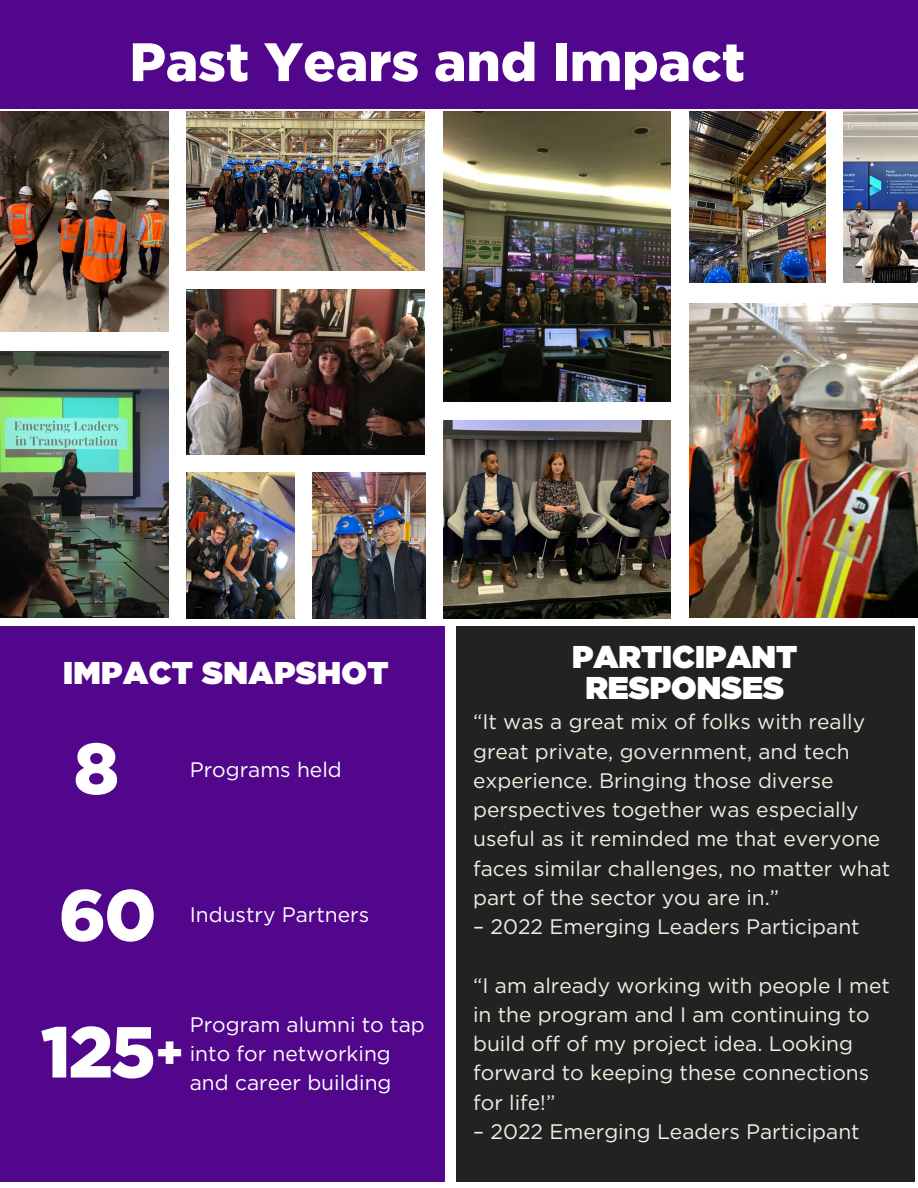
<style>
.page{position:relative;width:918px;height:1188px;background:#fff}
.page>*{position:absolute;margin:0;border:0;box-sizing:border-box;transform-origin:0 0}
.t1{font:900 72px "Gotham";color:#fff}
.t2{font:900 54px "Gotham";color:#fff}
.t3{font:900 43.5px "Gotham";color:#fff}
.t4{font:900 31.5px/31.5px "Gotham";color:#fff;text-align:center}
.t5{font:21px/29.2px "Gotham";color:#f3ede0}
.t6{font:21px/29.2px "Gotham";color:#fff}
</style>
<div class="page">
<div style="left:456px;top:626px;width:459px;height:556px;background:#222"></div>
<div style="left:0;top:626px;width:445px;height:556px;background:#52068c"></div>
<div style="left:0;top:0;width:918px;height:109px;background:#52068c"></div>
<img style="left:0;top:112px;width:169px;height:219px">
<img style="left:0;top:351px;width:169px;height:267px">
<img style="left:186px;top:112px;width:239px;height:159px">
<img style="left:186px;top:289px;width:239px;height:165px">
<img style="left:186px;top:473px;width:109px;height:145px">
<img style="left:312px;top:473px;width:113px;height:145px">
<img style="left:443px;top:112px;width:227px;height:289px">
<img style="left:689px;top:304px;width:229px;height:314px">
<img style="left:689px;top:112px;width:136px;height:170px">
<img style="left:443px;top:421px;width:227px;height:197px">
<img style="left:843px;top:112px;width:75px;height:170px">
<p class="t2" style="left:130px;top:29px;width:617px">Past Years and Impact</p>
<p class="t4" style="left:63px;top:657px;width:327px">IMPACT SNAPSHOT</p>
<p class="t1" style="left:74px;top:725px;width:47px">8</p>
<p class="t6" style="left:190px;top:754px;width:154px">Programs held</p>
<p class="t1" style="left:59px;top:872px;width:100px">60</p>
<p class="t6" style="left:190px;top:899px;width:181px">Industry Partners</p>
<p class="t1" style="left:41px;top:1008px;width:117px">125</p>
<p class="t3" style="left:156px;top:1026px;width:29px">+</p>
<p class="t6" style="left:190px;top:1010px;width:237px">Program alumni to tap into for networking and career building</p>
<p class="t4" style="left:572px;top:641px;width:227px">PARTICIPANT<br>RESPONSES</p>
<p class="t5" style="left:473px;top:707px;width:419px">“It was a great mix of folks with really great private, government, and tech experience. Bringing those diverse perspectives together was especially useful as it reminded me that everyone faces similar challenges, no matter what part of the sector you are in.”</p>
<p class="t5" style="left:473px;top:912px;width:388px">– 2022 Emerging Leaders Participant</p>
<p class="t5" style="left:473px;top:970px;width:418px">“I am already working with people I met in the program and I am continuing to build off of my project idea. Looking forward to keeping these connections for life!”</p>
<p class="t5" style="left:473px;top:1117px;width:388px">– 2022 Emerging Leaders Participant</p>
</div>
